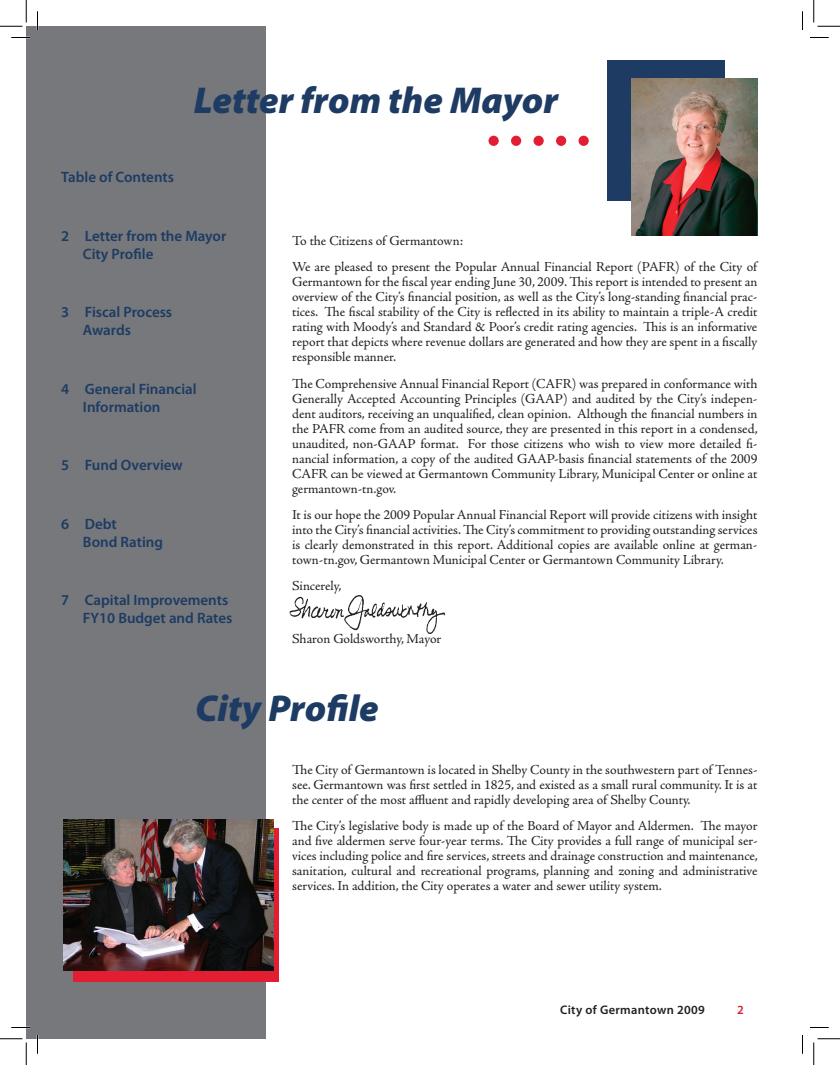
<style>
.page{position:relative;width:840px;height:1065px;background:#fff}
.page>*{position:absolute;margin:0;border:0;box-sizing:border-box;transform-origin:0 0}
.t1{font:italic 900 37.5px "Myriad Pro";color:#1d3b63}
.t2{font:600 15px/18px "Myriad Pro";color:#1d3b63}
.t3{font:13.75px/15px "Adobe Jenson Pro";letter-spacing:-.005em;color:#231f20;text-align:justify}
.t4{font:600 12.5px "Myriad Pro";letter-spacing:.025em;color:#231f20}
</style>
<div class="page">
<div style="left:26px;top:26px;width:240px;height:1013px;background:#76787b"></div>
<div style="left:74px;top:828px;width:205px;height:153px;background:#e31d32"></div>
<img style="left:63px;top:820px;width:210px;height:150px">
<div style="left:489px;top:136px;width:10px;height:10px;background:#e31d32;border-radius:50%"></div>
<div style="left:511px;top:136px;width:10px;height:10px;background:#e31d32;border-radius:50%"></div>
<div style="left:534px;top:136px;width:10px;height:10px;background:#e31d32;border-radius:50%"></div>
<div style="left:556px;top:136px;width:10px;height:10px;background:#e31d32;border-radius:50%"></div>
<div style="left:579px;top:136px;width:10px;height:10px;background:#e31d32;border-radius:50%"></div>
<div style="left:608px;top:60px;width:117px;height:140px;background:#1d3b63"></div>
<img style="left:632px;top:78px;width:125px;height:157px">
<img style="left:289px;top:595px;width:156px;height:39px">
<svg style="left:11px;top:37px;width:19px;height:1px"></svg>
<svg style="left:810px;top:37px;width:19px;height:1px"></svg>
<svg style="left:11px;top:1027px;width:19px;height:1px"></svg>
<svg style="left:810px;top:1027px;width:19px;height:1px"></svg>
<svg style="left:37px;top:11px;width:1px;height:19px"></svg>
<svg style="left:37px;top:1035px;width:1px;height:19px"></svg>
<svg style="left:802px;top:11px;width:1px;height:19px"></svg>
<svg style="left:802px;top:1035px;width:1px;height:19px"></svg>
<svg style="left:0;top:0;width:27px;height:27px"></svg>
<svg style="left:0;top:1039px;width:27px;height:26px"></svg>
<svg style="left:814px;top:0;width:26px;height:27px"></svg>
<svg style="left:814px;top:1039px;width:26px;height:26px"></svg>
<p class="t2" style="left:61px;top:168px;width:114px">Table of Contents</p>
<h1 class="t1" style="left:194px;top:76px;width:366px">Letter from the Mayor</h1>
<p class="t2" style="left:83px;top:227px;width:145px;text-indent:-22px">2 Letter from the Mayor<br>City Profile</p>
<p class="t2" style="left:83px;top:303px;width:91px;text-indent:-22px">3 Fiscal Process<br>Awards</p>
<p class="t2" style="left:83px;top:380px;width:115px;text-indent:-22px">4 General Financial<br>Information</p>
<p class="t2" style="left:61px;top:456px;width:123px">5 Fund Overview</p>
<p class="t2" style="left:83px;top:515px;width:82px;text-indent:-22px">6 Debt<br>Bond Rating</p>
<p class="t2" style="left:61px;top:591px;width:173px;text-align:right">7 Capital Improvements<br>FY10 Budget and Rates</p>
<p class="t3" style="left:292px;top:228px;width:466px;line-height:26.2px">To the Citizens of Germantown:<br>We are pleased to present the Popular Annual Financial Report (PAFR) of the City of</p>
<p class="t3" style="left:292px;top:275px;width:467px">Germantown for the fiscal year ending June 30, 2009. This report is intended to present an overview of the City’s financial position, as well as the City’s long-standing financial prac&shy;tices. The fiscal stability of the City is reflected in its ability to maintain a triple-A credit rating with Moody’s and Standard &amp; Poor’s credit rating agencies. This is an informative report that depicts where revenue dollars are generated and how they are spent in a fiscally responsible manner.</p>
<p class="t3" style="left:292px;top:376px;width:467px">The Comprehensive Annual Financial Report (CAFR) was prepared in conformance with Generally Accepted Accounting Principles (GAAP) and audited by the City’s indepen&shy;dent auditors, receiving an unqualified, clean opinion. Although the financial numbers in the PAFR come from an audited source, they are presented in this report in a condensed, unaudited, non-GAAP format. For those citizens who wish to view more detailed fi&shy;nancial information, a copy of the audited GAAP-basis financial statements of the 2009<br>CAFR can be viewed at Germantown Community Library, Municipal Center or online at germantown-tn.gov.</p>
<p class="t3" style="left:292px;top:507px;width:467px">It is our hope the 2009 Popular Annual Financial Report will provide citizens with insight into the City’s financial activities. The City’s commitment to providing outstanding services is clearly demonstrated in this report. Additional copies are available online at german&shy;town-tn.gov, Germantown Municipal Center or Germantown Community Library.</p>
<p class="t3" style="left:292px;top:579px;width:51px">Sincerely,</p>
<p class="t3" style="left:292px;top:631px;width:151px">Sharon Goldsworthy, Mayor</p>
<h1 class="t1" style="left:195px;top:683px;width:185px">City Profile</h1>
<p class="t3" style="left:292px;top:762px;width:467px">The City of Germantown is located in Shelby County in the southwestern part of Tennes&shy;see. Germantown was first settled in 1825, and existed as a small rural community. It is at the center of the most affluent and rapidly developing area of Shelby County.</p>
<p class="t3" style="left:292px;top:819px;width:467px">The City’s legislative body is made up of the Board of Mayor and Aldermen. The mayor and five aldermen serve four-year terms. The City provides a full range of municipal ser&shy;vices including police and fire services, streets and drainage construction and maintenance, sanitation, cultural and recreational programs, planning and zoning and administrative services. In addition, the City operates a water and sewer utility system.</p>
<p class="t4" style="left:560px;top:1002px;width:146px">City of Germantown 2009</p>
</div>
